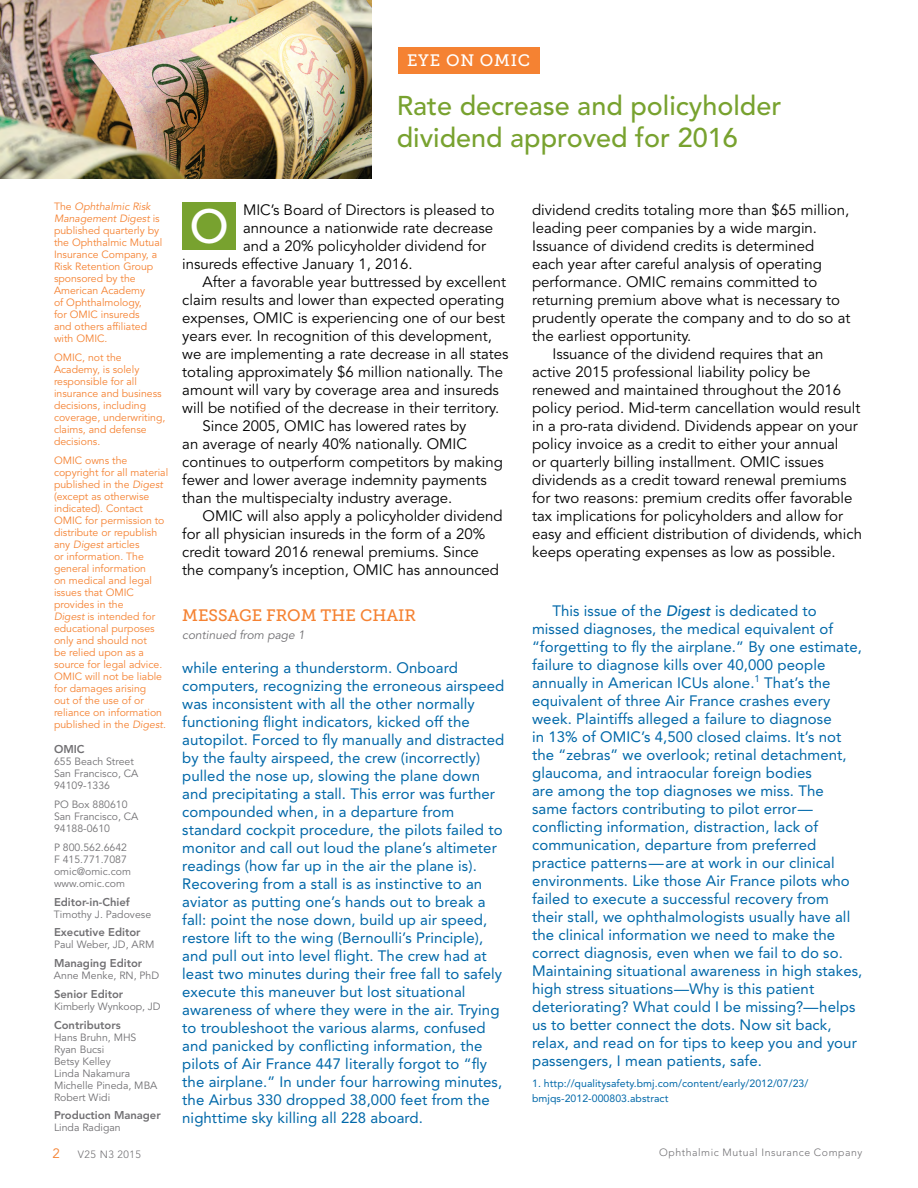
<style>
.page{position:relative;width:918px;height:1188px;background:#fff}
.page>*{position:absolute;margin:0;border:0;box-sizing:border-box;transform-origin:0 0}
.t1{font:48px "Museo Slab 500";color:#fff}
.t2{font:500 27px/31.5px "Avenir LT Std";color:#78a22f}
.t3{font:16.5px "Museo Slab 500";color:#f58232}
.t4{font:16.5px "Museo Slab 500";letter-spacing:.045em;color:#fff}
.t5{font:15px/18px "Avenir LT Std";letter-spacing:.005em;color:#0068a9}
.t6{font:15px "Avenir LT Std";color:#000}
.t7{font:13.5px "Avenir LT Std";color:#f58232}
.t8{font:italic 12px "Avenir LT Std";color:#717073}
.t9{font:800 11.25px "Avenir LT Std";color:#717073}
.t10{font:10.5px/12px "Avenir LT Std";color:#f58232}
.t11{font:10.5px/12px "Avenir LT Std";color:#717073}
.t12{font:10.5px/15px "Avenir LT Std";letter-spacing:.005em;color:#0068a9}
.t13{font:300 10.5px "Avenir LT Std";letter-spacing:.05em;color:#717073}
.s1{font-style:italic}
.s2{font-weight:500;font-style:italic}
</style>
<div class="page">
<div style="left:398px;top:47px;width:142px;height:27px;background:#f58232"></div>
<div style="left:182px;top:202px;width:54px;height:48px;background:#78a22f"></div>
<img style="left:0;top:0;width:372px;height:178px">
<p class="t4" style="left:407px;top:51px;width:125px">EYE ON OMIC</p>
<h2 class="t2" style="left:397px;top:91px;width:386px">Rate decrease and policyholder dividend approved for 2016</h2>
<p class="t10" style="left:54px;top:201px;width:110px">The <span class="s1">Ophthalmic Risk<br>Management Digest</span> is published quarterly by the Ophthalmic Mutual<br>Insurance Company, a<br>Risk Retention Group sponsored by the<br>American Academy<br>of Ophthalmology,<br>for OMIC insureds<br>and others affiliated with OMIC.</p>
<p class="t10" style="left:54px;top:352px;width:113px">OMIC, not the<br>Academy, is solely responsible for all insurance and business decisions, including coverage, underwriting, claims, and defense decisions.</p>
<p class="t10" style="left:54px;top:455px;width:116px">OMIC owns the copyright for all material published in the <span class="s1">Digest </span>(except as otherwise indicated). Contact<br>OMIC for permission to distribute or republish any <span class="s1">Digest</span> articles<br>or information. The general information<br>on medical and legal issues that OMIC provides in the<br><span class="s1">Digest</span> is intended for educational purposes only and should not<br>be relied upon as a source for legal advice.<br>OMIC will not be liable for damages arising<br>out of the use of or reliance on information published in the <span class="s1">Digest</span>.</p>
<p class="t9" style="left:54px;top:743px;width:32px">OMIC</p>
<p class="t11" style="left:54px;top:756px;width:86px">655 Beach Street<br>San Francisco, CA<br>94109-1336</p>
<p class="t11" style="left:54px;top:799px;width:86px">PO Box 880610<br>San Francisco, CA<br>94188-0610</p>
<p class="t11" style="left:54px;top:841px;width:79px">P 800.562.6642<br>F 415.771.7087 omic@omic.com www.omic.com</p>
<p class="t9" style="left:54px;top:895px;width:77px">Editor-in-Chief</p>
<p class="t11" style="left:54px;top:908px;width:99px">Timothy J. Padovese</p>
<p class="t9" style="left:54px;top:926px;width:88px">Executive Editor</p>
<p class="t11" style="left:54px;top:939px;width:102px">Paul Weber, JD, ARM</p>
<p class="t9" style="left:54px;top:956px;width:90px">Managing Editor</p>
<p class="t11" style="left:54px;top:970px;width:107px">Anne Menke, RN, PhD</p>
<p class="t9" style="left:54px;top:987px;width:71px">Senior Editor</p>
<p class="t11" style="left:54px;top:1000px;width:108px">Kimberly Wynkoop, JD</p>
<p class="t9" style="left:54px;top:1018px;width:68px">Contributors</p>
<p class="t11" style="left:54px;top:1031px;width:105px">Hans Bruhn, MHS<br>Ryan Bucsi<br>Betsy Kelley<br>Linda Nakamura<br>Michelle Pineda, MBA<br>Robert Widi</p>
<p class="t9" style="left:54px;top:1109px;width:108px">Production Manager</p>
<p class="t11" style="left:54px;top:1122px;width:68px">Linda Radigan</p>
<p class="t6" style="left:243px;top:201px;width:253px">MIC’s Board of Directors is pleased to</p>
<p class="t6" style="left:243px;top:219px;width:252px">announce a nationwide rate decrease</p>
<p class="t6" style="left:243px;top:237px;width:245px">and a 20% policyholder dividend for</p>
<p class="t6" style="left:182px;top:255px;width:232px">insureds effective January 1, 2016.</p>
<p class="t6" style="left:202px;top:273px;width:305px">After a favorable year buttressed by excellent</p>
<p class="t6" style="left:182px;top:291px;width:324px">claim results and lower than expected operating</p>
<p class="t6" style="left:182px;top:309px;width:324px">expenses, OMIC is experiencing one of our best</p>
<p class="t6" style="left:182px;top:327px;width:311px">years ever. In recognition of this development,</p>
<p class="t6" style="left:182px;top:345px;width:328px">we are implementing a rate decrease in all states</p>
<p class="t6" style="left:182px;top:363px;width:322px">totaling approximately $6 million nationally. The</p>
<p class="t6" style="left:182px;top:381px;width:318px">amount will vary by coverage area and insureds</p>
<p class="t6" style="left:182px;top:399px;width:319px">will be notified of the decrease in their territory.</p>
<p class="t6" style="left:202px;top:417px;width:266px">Since 2005, OMIC has lowered rates by</p>
<p class="t6" style="left:182px;top:435px;width:286px">an average of nearly 40% nationally. OMIC</p>
<p class="t6" style="left:182px;top:453px;width:322px">continues to outperform competitors by making</p>
<p class="t6" style="left:182px;top:471px;width:306px">fewer and lower average indemnity payments</p>
<p class="t6" style="left:182px;top:489px;width:272px">than the multispecialty industry average.</p>
<p class="t6" style="left:202px;top:507px;width:302px">OMIC will also apply a policyholder dividend</p>
<p class="t6" style="left:182px;top:525px;width:305px">for all physician insureds in the form of a 20%</p>
<p class="t6" style="left:182px;top:543px;width:298px">credit toward 2016 renewal premiums. Since</p>
<p class="t6" style="left:182px;top:561px;width:318px">the company’s inception, OMIC has announced</p>
<h1 class="t1" style="left:190px;top:200px;width:41px">O</h1>
<p class="t3" style="left:182px;top:606px;width:235px">MESSAGE FROM THE CHAIR</p>
<p class="t8" style="left:182px;top:628px;width:124px">continued from page 1</p>
<p class="t5" style="left:182px;top:658px;width:324px">while entering a thunderstorm. Onboard computers, recognizing the erroneous airspeed was inconsistent with all the other normally functioning flight indicators, kicked off the autopilot. Forced to fly manually and distracted by the faulty airspeed, the crew (incorrectly) pulled the nose up, slowing the plane down and precipitating a stall. This error was further compounded when, in a departure from standard cockpit procedure, the pilots failed to monitor and call out loud the plane’s altimeter readings (how far up in the air the plane is).<br>Recovering from a stall is as instinctive to an aviator as putting one’s hands out to break a fall: point the nose down, build up air speed, restore lift to the wing (Bernoulli’s Principle), and pull out into level flight. The crew had at least two minutes during their free fall to safely execute this maneuver but lost situational awareness of where they were in the air. Trying to troubleshoot the various alarms, confused and panicked by conflicting information, the pilots of Air France 447 literally forgot to “fly the airplane.” In under four harrowing minutes, the Airbus 330 dropped 38,000 feet from the nighttime sky killing all 228 aboard.</p>
<p class="t6" style="left:532px;top:201px;width:319px">dividend credits totaling more than $65 million,</p>
<p class="t6" style="left:532px;top:219px;width:287px">leading peer companies by a wide margin.</p>
<p class="t6" style="left:532px;top:237px;width:284px">Issuance of dividend credits is determined</p>
<p class="t6" style="left:532px;top:255px;width:291px">each year after careful analysis of operating</p>
<p class="t6" style="left:532px;top:273px;width:287px">performance. OMIC remains committed to</p>
<p class="t6" style="left:532px;top:291px;width:310px">returning premium above what is necessary to</p>
<p class="t6" style="left:532px;top:309px;width:320px">prudently operate the company and to do so at</p>
<p class="t6" style="left:532px;top:327px;width:161px">the earliest opportunity.</p>
<p class="t6" style="left:552px;top:345px;width:273px">Issuance of the dividend requires that an</p>
<p class="t6" style="left:532px;top:363px;width:280px">active 2015 professional liability policy be</p>
<p class="t6" style="left:532px;top:381px;width:310px">renewed and maintained throughout the 2016</p>
<p class="t6" style="left:532px;top:399px;width:330px">policy period. Mid-term cancellation would result</p>
<p class="t6" style="left:532px;top:417px;width:327px">in a pro-rata dividend. Dividends appear on your</p>
<p class="t6" style="left:532px;top:435px;width:308px">policy invoice as a credit to either your annual</p>
<p class="t6" style="left:532px;top:453px;width:293px">or quarterly billing installment. OMIC issues</p>
<p class="t6" style="left:532px;top:471px;width:316px">dividends as a credit toward renewal premiums</p>
<p class="t6" style="left:532px;top:489px;width:322px">for two reasons: premium credits offer favorable</p>
<p class="t6" style="left:532px;top:507px;width:313px">tax implications for policyholders and allow for</p>
<p class="t6" style="left:532px;top:525px;width:331px">easy and efficient distribution of dividends, which</p>
<p class="t6" style="left:532px;top:543px;width:305px">keeps operating expenses as low as possible.</p>
<p class="t5" style="left:532px;top:601px;width:332px;text-indent:20px">This issue of the <span class="s2">Digest</span> is dedicated to missed diagnoses, the medical equivalent of “forgetting to fly the airplane.” By one estimate, failure to diagnose kills over 40,000 people annually in American ICUs alone.<sup>1</sup> That’s the equivalent of three Air France crashes every week. Plaintiffs alleged a failure to diagnose<br>in 13% of OMIC’s 4,500 closed claims. It’s not the “zebras” we overlook; retinal detachment, glaucoma, and intraocular foreign bodies<br>are among the top diagnoses we miss. The same factors contributing to pilot error— conflicting information, distraction, lack of communication, departure from preferred practice patterns—are at work in our clinical environments. Like those Air France pilots who failed to execute a successful recovery from their stall, we ophthalmologists usually have all the clinical information we need to make the correct diagnosis, even when we fail to do so.<br>Maintaining situational awareness in high stakes, high stress situations—Why is this patient deteriorating? What could I be missing?—helps us to better connect the dots. Now sit back, relax, and read on for tips to keep you and your passengers, I mean patients, safe.</p>
<p class="t12" style="left:532px;top:1076px;width:278px">1. http://qualitysafety.bmj.com/content/early/2012/07/23/ bmjqs-2012-000803.abstract</p>
<p class="t7" style="left:52px;top:1146px;width:9px">2</p>
<p class="t13" style="left:78px;top:1149px;width:65px">V25 N3 2015</p>
<p class="t13" style="left:659px;top:1146px;width:205px">Ophthalmic Mutual Insurance Company</p>
</div>
